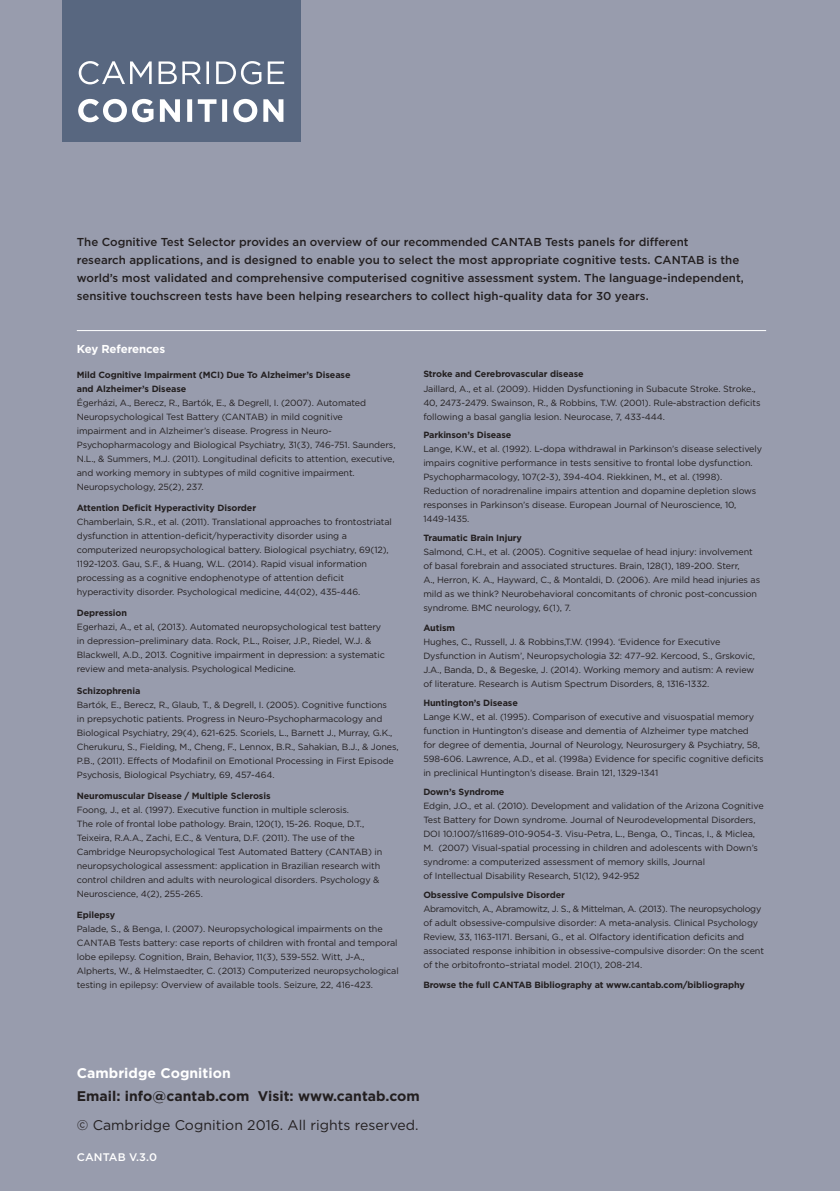
<style>
.page{position:relative;width:840px;height:1191px;background:#fff}
.page>*{position:absolute;margin:0;border:0;box-sizing:border-box;transform-origin:0 0}
.t1{font:14px "Gotham";letter-spacing:.005em;color:#231f20}
.t2{font:700 14px "Gotham";letter-spacing:.005em;color:#231f20}
.t3{font:700 14px "Gotham";letter-spacing:.005em;color:#fff}
.t4{font:500 11.6px/18px "Gotham";color:#231f20}
.t5{font:700 11.6px "Gotham";letter-spacing:-.02em;color:#fff}
.t6{font:500 11px "Gotham";letter-spacing:.01em;color:#fff}
.t7{font:9px/14px "Gotham";letter-spacing:-.01em;color:#231f20}
.t8{font:700 9px/14px "Gotham";letter-spacing:-.01em;color:#231f20}
</style>
<div class="page">
<div style="left:0;top:0;width:839px;height:1191px;background:#989cad"></div>
<div style="left:62px;top:1px;width:238px;height:140px;background:#586780"></div>
<svg style="left:78px;top:99px;width:205px;height:23px"></svg>
<svg style="left:79px;top:61px;width:205px;height:23px"></svg>
<hr style="left:77px;top:330px;width:688px;height:1px;background:#fff">
<p class="t4" style="left:77px;top:233px;width:668px">The Cognitive Test Selector provides an overview of our recommended CANTAB Tests panels for different<br>research applications, and is designed to enable you to select the most appropriate cognitive tests. CANTAB is the world’s most validated and comprehensive computerised cognitive assessment system. The language-independent, sensitive touchscreen tests have been helping researchers to collect high-quality data for 30 years.</p>
<p class="t5" style="left:77px;top:342px;width:90px">Key References</p>
<p class="t8" style="left:77px;top:368px;width:275px">Mild Cognitive Impairment (MCI) Due To Alzheimer’s Disease and Alzheimer’s Disease</p>
<p class="t7" style="left:77px;top:396px;width:320px">Égerházi, A., Berecz, R., Bartók, E., &amp; Degrell, I. (2007). Automated Neuropsychological Test Battery (CANTAB) in mild cognitive impairment and in Alzheimer’s disease. Progress in Neuro-Psychopharmacology and Biological Psychiatry, 31(3), 746-751. Saunders, N.L., &amp; Summers, M.J. (2011). Longitudinal deficits to attention, executive, and working memory in subtypes of mild cognitive impairment.<br>Neuropsychology, 25(2), 237.</p>
<p class="t8" style="left:77px;top:501px;width:181px">Attention Deficit Hyperactivity Disorder</p>
<p class="t7" style="left:77px;top:515px;width:316px">Chamberlain, S.R., et al. (2011). Translational approaches to frontostriatal dysfunction in attention-deficit/hyperactivity disorder using a computerized neuropsychological battery. Biological psychiatry, 69(12), 1192-1203. Gau, S.F., &amp; Huang, W.L. (2014). Rapid visual information processing as a cognitive endophenotype of attention deficit hyperactivity disorder. Psychological medicine, 44(02), 435-446.</p>
<p class="t8" style="left:77px;top:606px;width:52px">Depression</p>
<p class="t7" style="left:77px;top:620px;width:309px">Egerhazi, A., et al, (2013). Automated neuropsychological test battery in depression–preliminary data. Rock, P.L., Roiser, J.P., Riedel, W.J. &amp; Blackwell, A.D., 2013. Cognitive impairment in depression: a systematic review and meta-analysis. Psychological Medicine.</p>
<p class="t8" style="left:77px;top:683px;width:65px">Schizophrenia</p>
<p class="t7" style="left:77px;top:697px;width:323px">Bartók, E., Berecz, R., Glaub, T., &amp; Degrell, I. (2005). Cognitive functions<br>in prepsychotic patients. Progress in Neuro-Psychopharmacology and Biological Psychiatry, 29(4), 621-625. Scoriels, L., Barnett J., Murray, G.K., Cherukuru, S., Fielding, M., Cheng, F., Lennox, B.R., Sahakian, B.J., &amp; Jones, P.B., (2011). Effects of Modafinil on Emotional Processing in First Episode Psychosis, Biological Psychiatry, 69, 457-464.</p>
<p class="t8" style="left:77px;top:788px;width:195px">Neuromuscular Disease / Multiple Sclerosis</p>
<p class="t7" style="left:77px;top:802px;width:307px">Foong, J., et al. (1997). Executive function in multiple sclerosis.<br>The role of frontal lobe pathology. Brain, 120(1), 15-26. Roque, D.T., Teixeira, R.A.A., Zachi, E.C., &amp; Ventura, D.F. (2011). The use of the Cambridge Neuropsychological Test Automated Battery (CANTAB) in neuropsychological assessment: application in Brazilian research with control children and adults with neurological disorders. Psychology &amp; Neuroscience, 4(2), 255-265.</p>
<p class="t8" style="left:77px;top:907px;width:40px">Epilepsy</p>
<p class="t7" style="left:77px;top:921px;width:323px">Palade, S., &amp; Benga, I. (2007). Neuropsychological impairments on the CANTAB Tests battery: case reports of children with frontal and temporal lobe epilepsy. Cognition, Brain, Behavior, 11(3), 539-552. Witt, J-A., Alpherts, W., &amp; Helmstaedter, C. (2013) Computerized neuropsychological testing in epilepsy: Overview of available tools. Seizure, 22, 416-423.</p>
<p class="t8" style="left:423px;top:367px;width:162px">Stroke and Cerebrovascular disease</p>
<p class="t7" style="left:423px;top:381px;width:338px">Jaillard, A., et al. (2009). Hidden Dysfunctioning in Subacute Stroke. Stroke.,<br>40, 2473-2479. Swainson, R., &amp; Robbins, T.W. (2001). Rule-abstraction deficits following a basal ganglia lesion. Neurocase, 7, 433-444.</p>
<p class="t8" style="left:423px;top:428px;width:89px">Parkinson’s Disease</p>
<p class="t7" style="left:423px;top:442px;width:340px">Lange, K.W., et al. (1992). L-dopa withdrawal in Parkinson’s disease selectively impairs cognitive performance in tests sensitive to frontal lobe dysfunction.<br>Psychopharmacology, 107(2-3), 394-404. Riekkinen, M., et al. (1998).<br>Reduction of noradrenaline impairs attention and dopamine depletion slows responses in Parkinson’s disease. European Journal of Neuroscience, 10, 1449-1435.</p>
<p class="t8" style="left:423px;top:531px;width:100px">Traumatic Brain Injury</p>
<p class="t7" style="left:423px;top:545px;width:338px">Salmond, C.H., et al. (2005). Cognitive sequelae of head injury: involvement of basal forebrain and associated structures. Brain, 128(1), 189-200. Sterr,<br>A., Herron, K. A., Hayward, C., &amp; Montaldi, D. (2006). Are mild head injuries as mild as we think? Neurobehavioral concomitants of chronic post-concussion syndrome. BMC neurology, 6(1), 7.</p>
<p class="t8" style="left:423px;top:620px;width:33px">Autism</p>
<p class="t7" style="left:423px;top:634px;width:333px">Hughes, C., Russell, J. &amp; Robbins,T.W. (1994). ‘Evidence for Executive Dysfunction in Autism’, Neuropsychologia 32: 477–92. Kercood, S., Grskovic, J.A., Banda, D., &amp; Begeske, J. (2014). Working memory and autism: A review of literature. Research is Autism Spectrum Disorders, 8, 1316-1332.</p>
<p class="t8" style="left:423px;top:695px;width:96px">Huntington’s Disease</p>
<p class="t7" style="left:423px;top:709px;width:342px">Lange K.W., et al. (1995). Comparison of executive and visuospatial memory function in Huntington’s disease and dementia of Alzheimer type matched<br>for degree of dementia, Journal of Neurology, Neurosurgery &amp; Psychiatry, 58, 598-606. Lawrence, A.D., et al. (1998a) Evidence for specific cognitive deficits in preclinical Huntington’s disease. Brain 121, 1329-1341</p>
<p class="t8" style="left:423px;top:784px;width:82px">Down’s Syndrome</p>
<p class="t7" style="left:423px;top:798px;width:342px">Edgin, J.O., et al. (2010). Development and validation of the Arizona Cognitive Test Battery for Down syndrome. Journal of Neurodevelopmental Disorders, DOI 10.1007/s11689-010-9054-3. Visu-Petra, L., Benga, O., Tincas, I., &amp; Miclea, M. (2007) Visual-spatial processing in children and adolescents with Down’s syndrome: a computerized assessment of memory skills, Journal<br>of Intellectual Disability Research, 51(12), 942-952</p>
<p class="t8" style="left:423px;top:888px;width:143px">Obsessive Compulsive Disorder</p>
<p class="t7" style="left:423px;top:902px;width:342px">Abramovitch, A., Abramowitz, J. S., &amp; Mittelman, A. (2013). The neuropsychology of adult obsessive-compulsive disorder: A meta-analysis. Clinical Psychology Review, 33, 1163-1171. Bersani, G., et al. Olfactory identification deficits and associated response inhibition in obsessive-compulsive disorder: On the scent of the orbitofronto–striatal model. 210(1), 208-214.</p>
<p class="t8" style="left:423px;top:977px;width:323px">Browse the full CANTAB Bibliography at www.cantab.com/bibliography</p>
<h1 class="t3" style="left:77px;top:1065px;width:155px">Cambridge Cognition</h1>
<h1 class="t2" style="left:77px;top:1088px;width:344px">Email: info@cantab.com Visit: www.cantab.com</h1>
<h1 class="t1" style="left:77px;top:1117px;width:343px">© Cambridge Cognition 2016. All rights reserved.</h1>
<p class="t6" style="left:77px;top:1151px;width:82px">CANTAB V.3.0</p>
</div>
